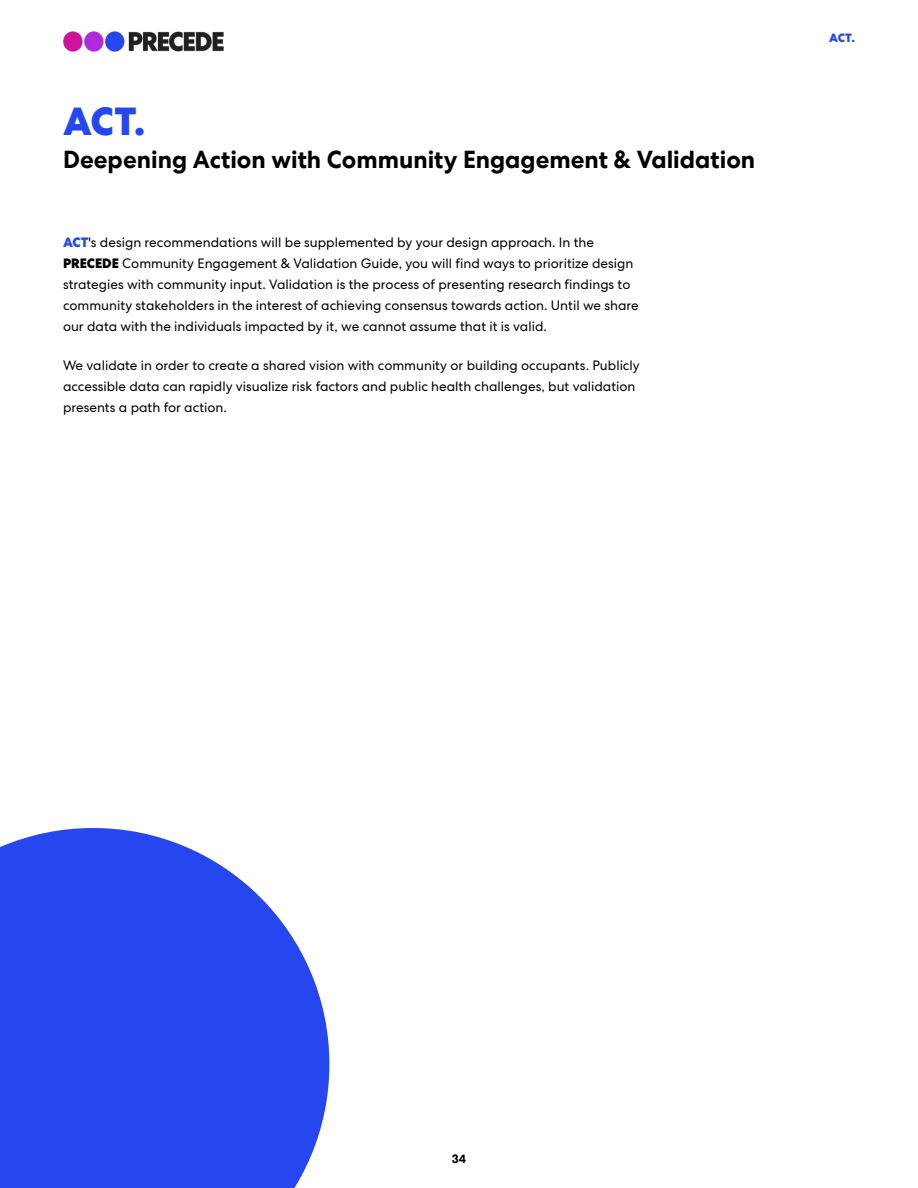
<style>
.page{position:relative;width:918px;height:1188px;background:#fff}
.page>*{position:absolute;margin:0;border:0;box-sizing:border-box;transform-origin:0 0}
.prop-heading-26pt{font:800 39px "PW Centra No 2";color:#2646f0}
.prop-heading-26pt-2{font:700 24px "PW Centra No 2";color:#000}
.prop-heading-16pt{font:13.5px/21px "PW Centra No 2";color:#000}
._8pt-folio-rightaligned{font:800 12px "PW Centra No 2";color:#2646f0}
.t1{font:700 12px "PW Centra No 2";color:#000}
.s1{font-weight:800;color:#2646f0}
.s2{font-weight:800}
</style>
<div class="page">
<svg style="left:0;top:828px;width:329px;height:360px;background:#3f5bf1"></svg>
<img style="left:63px;top:31px;width:161px;height:21px">
<p class="prop-heading-26pt" style="left:63px;top:98px;width:84px">ACT.</p>
<p class="prop-heading-26pt-2" style="left:63px;top:146px;width:694px">Deepening Action with Community Engagement &amp; Validation</p>
<p class="prop-heading-16pt" style="left:63px;top:232px;width:577px"><span class="s1">ACT</span>'s design recommendations will be supplemented by your design approach. In the <span class="s2">PRECEDE</span> Community Engagement &amp; Validation Guide, you will find ways to prioritize design strategies with community input. Validation is the process of presenting research findings to community stakeholders in the interest of achieving consensus towards action. Until we share our data with the individuals impacted by it, we cannot assume that it is valid.</p>
<p class="prop-heading-16pt" style="left:63px;top:355px;width:578px">We validate in order to create a shared vision with community or building occupants. Publicly accessible data can rapidly visualize risk factors and public health challenges, but validation presents a path for action.</p>
<p class="_8pt-folio-rightaligned" style="left:829px;top:31px;width:27px">ACT.</p>
<p class="t1" style="left:452px;top:1151px;width:16px">34</p>
</div>
